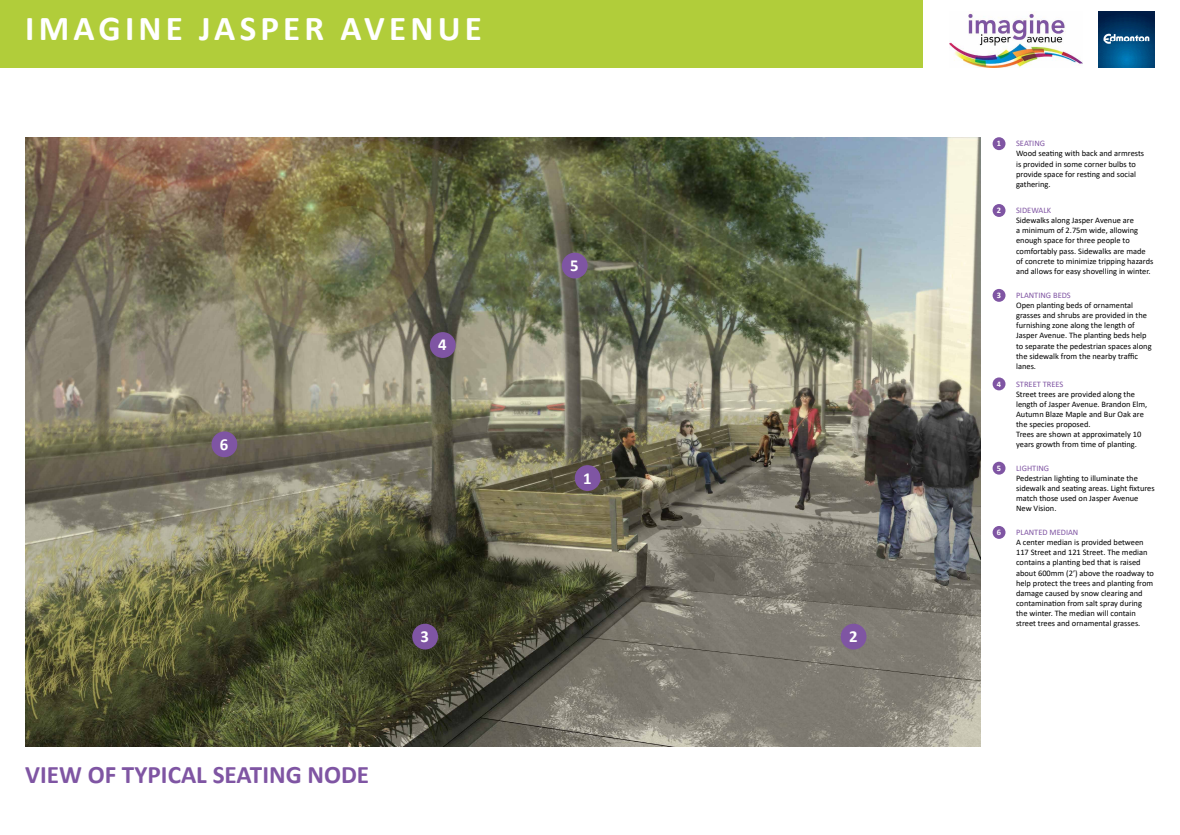
<style>
.page{position:relative;width:1180px;height:835px;background:#fff}
.page>*{position:absolute;margin:0;border:0;box-sizing:border-box;transform-origin:0 0}
.t1{font:700 35px "Calibri";letter-spacing:.12em;color:#fff}
.t2{font:700 25.2px "Calibri";color:#7f55a3}
.t3{font:700 16.8px "Calibri";color:#fff}
.t4{font:8.4px/10.1px "Calibri";color:#000}
.t5{font:8.4px "Calibri";color:#8055a3}
.t6{font:700 8.4px "Calibri";color:#fff}
</style>
<div class="page">
<div style="left:0;top:0;width:922px;height:67px;background:#b1cd3a"></div>
<img style="left:949px;top:11px;width:134px;height:56px">
<img style="left:1099px;top:11px;width:55px;height:56px">
<img style="left:25px;top:137px;width:955px;height:609px">
<div style="left:575px;top:465px;width:25px;height:26px;background:#7f55a3;border-radius:50%"></div>
<div style="left:992px;top:137px;width:13px;height:13px;background:#7f55a3;border-radius:50%"></div>
<div style="left:992px;top:204px;width:13px;height:13px;background:#7f55a3;border-radius:50%"></div>
<div style="left:992px;top:289px;width:13px;height:13px;background:#7f55a3;border-radius:50%"></div>
<div style="left:992px;top:377px;width:13px;height:13px;background:#7f55a3;border-radius:50%"></div>
<div style="left:992px;top:461px;width:13px;height:13px;background:#7f55a3;border-radius:50%"></div>
<div style="left:992px;top:526px;width:13px;height:12px;background:#7f55a3;border-radius:50%"></div>
<div style="left:211px;top:431px;width:26px;height:26px;background:#7f55a3;border-radius:50%"></div>
<div style="left:412px;top:623px;width:26px;height:26px;background:#7f55a3;border-radius:50%"></div>
<div style="left:430px;top:332px;width:26px;height:26px;background:#7f55a3;border-radius:50%"></div>
<div style="left:562px;top:252px;width:25px;height:26px;background:#7f55a3;border-radius:50%"></div>
<div style="left:840px;top:623px;width:26px;height:26px;background:#7f55a3;border-radius:50%"></div>
<h1 class="t1" style="left:25px;top:4px;width:458px">IMAGINE JASPER AVENUE</h1>
<h3 class="t3" style="left:220px;top:432px;width:10px">6</h3>
<h3 class="t3" style="left:438px;top:333px;width:10px">4</h3>
<h2 class="t2" style="left:25px;top:756px;width:345px">VIEW OF TYPICAL SEATING NODE</h2>
<h3 class="t3" style="left:420px;top:624px;width:10px">3</h3>
<h3 class="t3" style="left:570px;top:253px;width:10px">5</h3>
<h3 class="t3" style="left:583px;top:466px;width:10px">1</h3>
<h3 class="t3" style="left:849px;top:624px;width:10px">2</h3>
<p class="t6" style="left:996px;top:138px;width:6px">1</p>
<p class="t6" style="left:996px;top:204px;width:6px">2</p>
<p class="t6" style="left:996px;top:289px;width:6px">3</p>
<p class="t6" style="left:996px;top:378px;width:6px">4</p>
<p class="t6" style="left:996px;top:462px;width:6px">5</p>
<p class="t6" style="left:996px;top:526px;width:6px">6</p>
<p class="t5" style="left:1016px;top:138px;width:31px">SEATING</p>
<p class="t4" style="left:1016px;top:148px;width:130px">Wood seating with back and armrests is provided in some corner bulbs to provide space for resting and social gathering.</p>
<p class="t5" style="left:1016px;top:204px;width:37px">SIDEWALK</p>
<p class="t4" style="left:1016px;top:215px;width:139px">Sidewalks along Jasper Avenue are<br>a minimum of 2.75m wide, allowing enough space for three people to comfortably pass. Sidewalks are made of concrete to minimize tripping hazards and allows for easy shovelling in winter.</p>
<p class="t5" style="left:1016px;top:289px;width:56px">PLANTING BEDS</p>
<p class="t4" style="left:1016px;top:300px;width:137px">Open planting beds of ornamental grasses and shrubs are provided in the furnishing zone along the length of<br>Jasper Avenue. The planting beds help to separate the pedestrian spaces along the sidewalk from the nearby traffic lanes.</p>
<p class="t5" style="left:1016px;top:378px;width:49px">STREET TREES</p>
<p class="t4" style="left:1016px;top:388px;width:133px">Street trees are provided along the length of Jasper Avenue. Brandon Elm, Autumn Blaze Maple and Bur Oak are the species proposed.<br>Trees are shown at approximately 10 years growth from time of planting.</p>
<p class="t5" style="left:1016px;top:462px;width:35px">LIGHTING</p>
<p class="t4" style="left:1016px;top:473px;width:140px">Pedestrian lighting to illuminate the sidewalk and seating areas. Light fixtures match those used on Jasper Avenue<br>New Vision.</p>
<p class="t5" style="left:1016px;top:526px;width:64px">PLANTED MEDIAN</p>
<p class="t4" style="left:1016px;top:537px;width:139px">A center median is provided between 117 Street and 121 Street. The median contains a planting bed that is raised about 600mm (2’) above the roadway to help protect the trees and planting from damage caused by snow clearing and contamination from salt spray during the winter. The median will contain street trees and ornamental grasses.</p>
</div>
